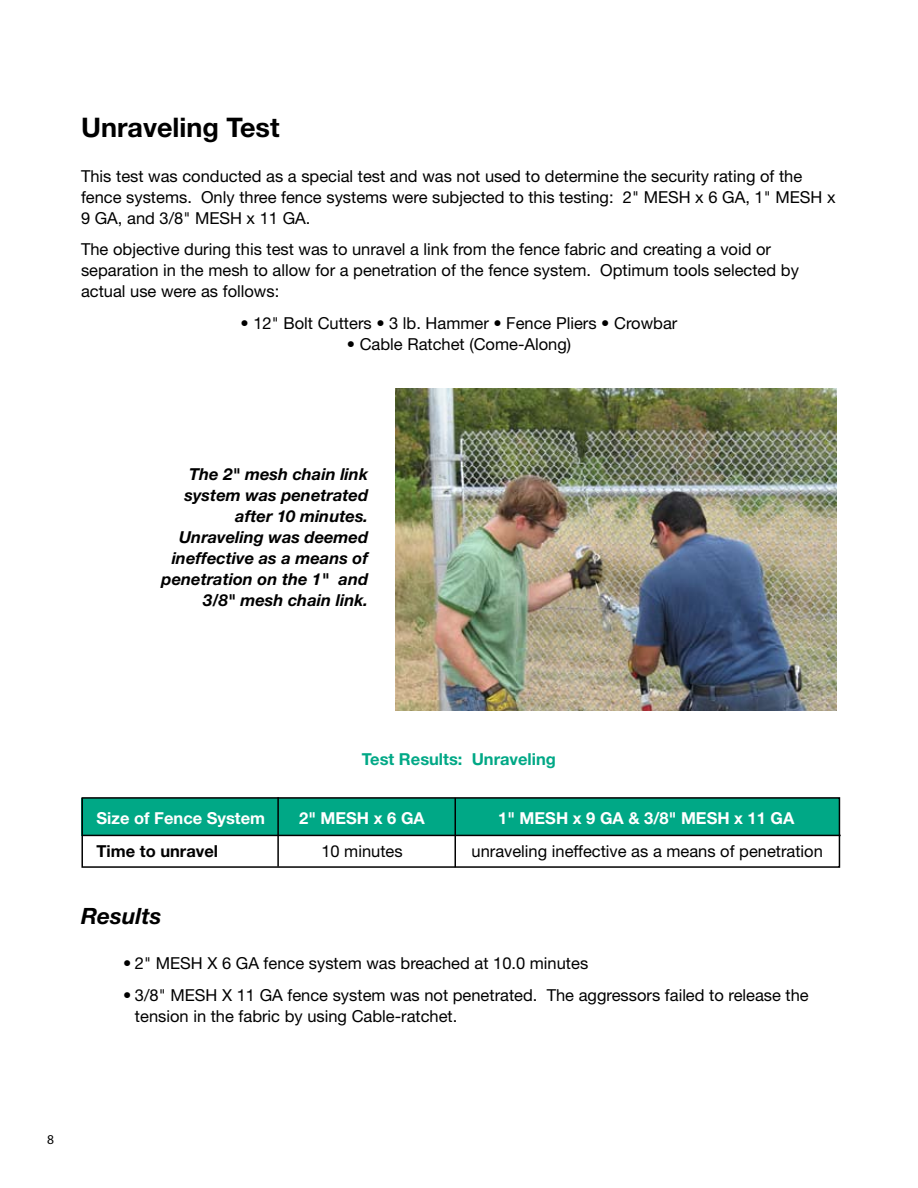
<style>
.page{position:relative;width:918px;height:1188px;background:#fff}
.page>*{position:absolute;margin:0;border:0;box-sizing:border-box;transform-origin:0 0}
.t1{font:700 27px "Helvetica Neue";color:#000}
.t2{font:italic 700 22.5px "Helvetica Neue";color:#000}
.t3{font:16.5px/21px "Helvetica Neue";color:#000}
.t4{font:italic 700 16.5px/21px "Helvetica Neue";color:#000;text-align:right}
.t5{font:700 16.5px "Helvetica Neue";color:#fff}
.t6{font:700 16.5px "Helvetica Neue";color:#00a886}
.t7{font:700 16.5px "Helvetica Neue";color:#000}
.t8{font:13.5px "Myriad";color:#000}
</style>
<div class="page">
<img style="left:395px;top:389px;width:442px;height:321px">
<div style="left:81px;top:798px;width:758px;height:38px;background:#00a886"></div>
<div style="left:81px;top:797px;width:759px;height:71px;border:2px solid #000"></div>
<hr style="left:82px;top:835px;width:759px;height:1px;background:#000">
<hr style="left:277px;top:797px;width:2px;height:70px;background:#000">
<hr style="left:455px;top:798px;width:1px;height:69px;background:#000">
<h1 class="t1" style="left:81px;top:110px;width:200px">Unraveling Test</h1>
<p class="t3" style="left:81px;top:165px;width:756px">This test was conducted as a special test and was not used to determine the security rating of the fence systems. Only three fence systems were subjected to this testing: 2" MESH x 6 GA, 1" MESH x<br>9 GA, and 3/8" MESH x 11 GA.</p>
<p class="t3" style="left:81px;top:239px;width:719px">The objective during this test was to unravel a link from the fence fabric and creating a void or separation in the mesh to allow for a penetration of the fence system. Optimum tools selected by actual use were as follows:</p>
<p class="t3" style="left:241px;top:313px;width:438px">• 12" Bolt Cutters • 3 lb. Hammer • Fence Pliers • Crowbar</p>
<p class="t3" style="left:347px;top:334px;width:226px">• Cable Ratchet (Come-Along)</p>
<p class="t4" style="left:162px;top:464px;width:208px">The 2" mesh chain link system was penetrated after 10 minutes.<br>Unraveling was deemed ineffective as a means of penetration on the 1" and<br>3/8" mesh chain link.</p>
<p class="t6" style="left:362px;top:749px;width:196px">Test Results: Unraveling</p>
<p class="t5" style="left:97px;top:808px;width:170px">Size of Fence System</p>
<p class="t5" style="left:299px;top:808px;width:127px">2" MESH x 6 GA</p>
<p class="t5" style="left:498px;top:808px;width:298px">1" MESH x 9 GA &amp; 3/8" MESH x 11 GA</p>
<p class="t7" style="left:97px;top:841px;width:123px">Time to unravel</p>
<p class="t3" style="left:321px;top:841px;width:83px">10 minutes</p>
<p class="t3" style="left:472px;top:841px;width:353px">unraveling ineffective as a means of penetration</p>
<h2 class="t2" style="left:81px;top:902px;width:82px">Results</h2>
<p class="t3" style="left:123px;top:953px;width:467px">• 2" MESH X 6 GA fence system was breached at 10.0 minutes</p>
<p class="t3" style="left:135px;top:985px;width:675px;text-indent:-12px">• 3/8" MESH X 11 GA fence system was not penetrated. The aggressors failed to release the tension in the fabric by using Cable-ratchet.</p>
<p class="t8" style="left:47px;top:1133px;width:8px">8</p>
</div>
